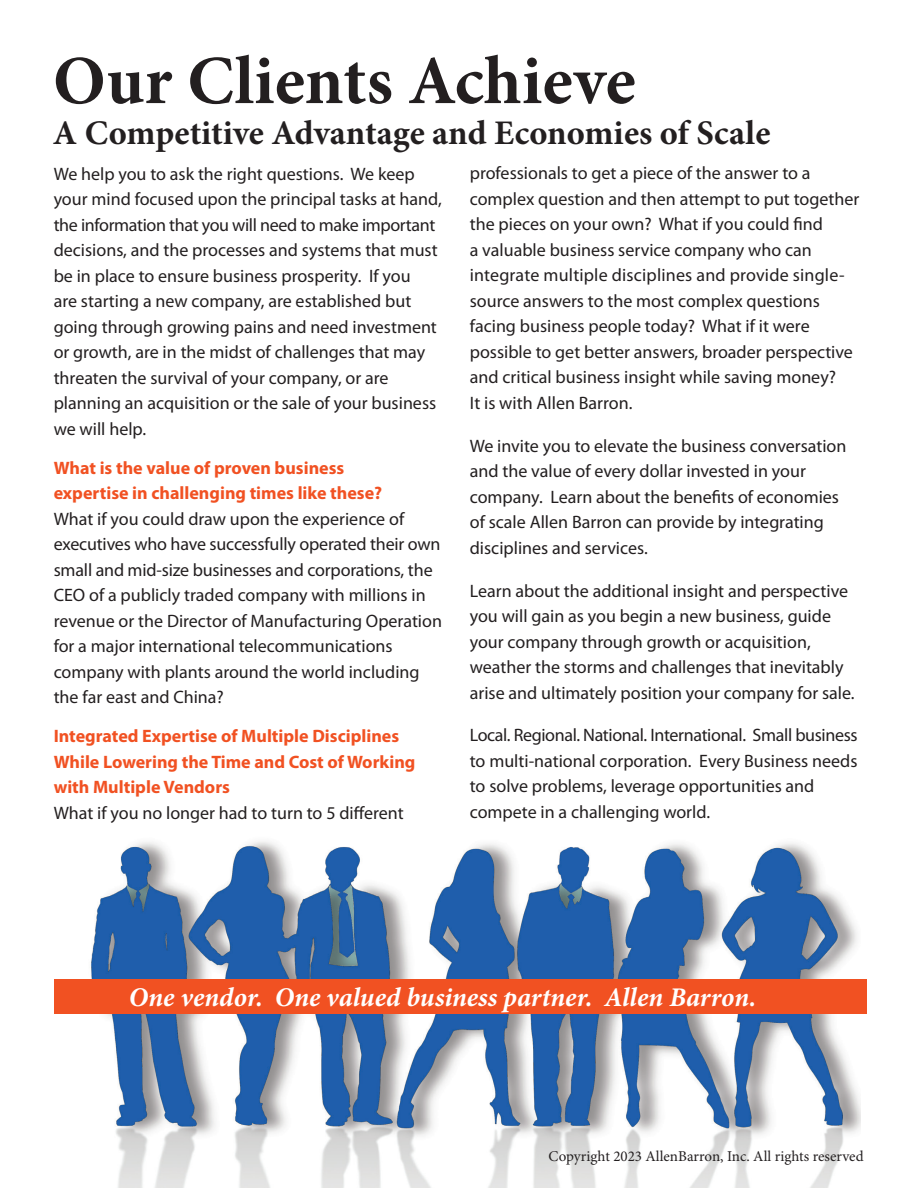
<style>
.page{position:relative;width:918px;height:1188px;background:#fff}
.page>*{position:absolute;margin:0;border:0;box-sizing:border-box;transform-origin:0 0}
.t1{font:700 69px "Minion Pro";color:#231f20}
.t2{font:700 34.5px "Minion Pro";color:#231f20}
.t3{font:italic 700 27px "Minion Pro";color:#fff}
.t4{font:18px/25.5px "Myriad Pro";color:#231f20}
.t5{font:700 18px/25.5px "Myriad Pro";color:#f15122}
.t6{font:15px "Minion Pro";color:#231f20}
</style>
<div class="page">
<img style="left:54px;top:841px;width:806px;height:347px">
<div style="left:54px;top:980px;width:812px;height:34px;background:#f15122"></div>
<h1 class="t1" style="left:53px;top:40px;width:584px">Our Clients Achieve</h1>
<h2 class="t2" style="left:53px;top:112px;width:719px">A Competitive Advantage and Economies of Scale</h2>
<p class="t4" style="left:54px;top:161px;width:390px">We help you to ask the right questions. We keep your mind focused upon the principal tasks at hand, the information that you will need to make important decisions, and the processes and systems that must be in place to ensure business prosperity. If you<br>are starting a new company, are established but going through growing pains and need investment or growth, are in the midst of challenges that may threaten the survival of your company, or are planning an acquisition or the sale of your business we will help.</p>
<p class="t5" style="left:54px;top:455px;width:330px">What is the value of proven business expertise in challenging times like these?</p>
<p class="t4" style="left:54px;top:506px;width:390px">What if you could draw upon the experience of executives who have successfully operated their own small and mid-size businesses and corporations, the CEO of a publicly traded company with millions in revenue or the Director of Manufacturing Operation for a major international telecommunications company with plants around the world including the far east and China?</p>
<p class="t5" style="left:54px;top:724px;width:363px">Integrated Expertise of Multiple Disciplines<br>While Lowering the Time and Cost of Working with Multiple Vendors</p>
<p class="t4" style="left:54px;top:800px;width:351px">What if you no longer had to turn to 5 different</p>
<p class="t4" style="left:470px;top:161px;width:391px">professionals to get a piece of the answer to a complex question and then attempt to put together the pieces on your own? What if you could find<br>a valuable business service company who can integrate multiple disciplines and provide single&shy;source answers to the most complex questions facing business people today? What if it were possible to get better answers, broader perspective and critical business insight while saving money?<br>It is with Allen Barron.</p>
<p class="t4" style="left:470px;top:433px;width:378px">We invite you to elevate the business conversation and the value of every dollar invested in your company. Learn about the benefits of economies of scale Allen Barron can provide by integrating disciplines and services.</p>
<p class="t4" style="left:470px;top:578px;width:386px">Learn about the additional insight and perspective you will gain as you begin a new business, guide your company through growth or acquisition, weather the storms and challenges that inevitably arise and ultimately position your company for sale.</p>
<p class="t4" style="left:470px;top:723px;width:389px">Local. Regional. National. International. Small business to multi-national corporation. Every Business needs to solve problems, leverage opportunities and compete in a challenging world.</p>
<h3 class="t3" style="left:129px;top:981px;width:629px">One vendor. One valued business partner. Allen Barron.</h3>
<p class="t6" style="left:549px;top:1147px;width:317px">Copyright 2023 AllenBarron, Inc. All rights reserved</p>
</div>
